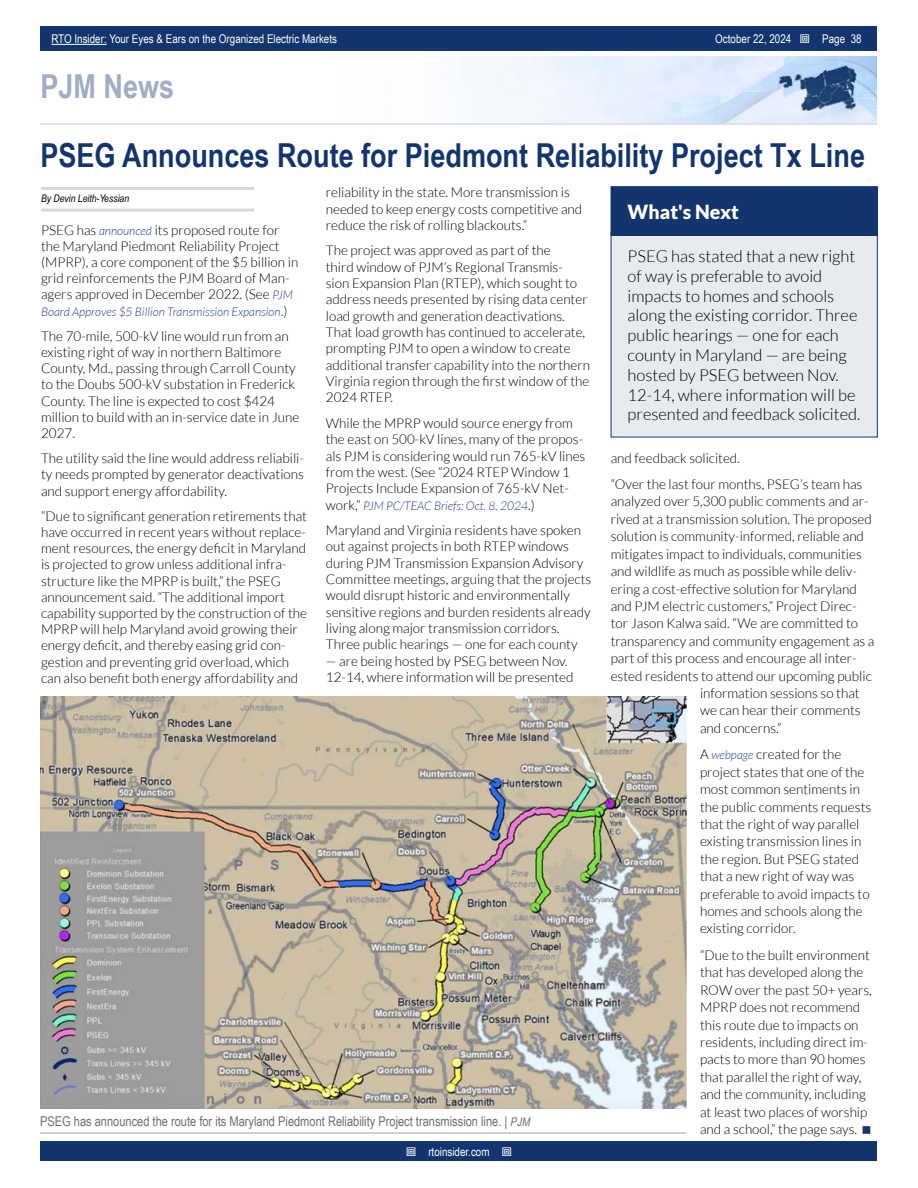
<style>
.page{position:relative;width:918px;height:1188px;background:#fff}
.page>*{position:absolute;margin:0;border:0;box-sizing:border-box;transform-origin:0 0}
.t1{font:700 33px "Arial Narrow";color:#11356c}
.t2{font:700 33px "Arial Narrow";color:#a0aec4}
.t3{font:900 19.5px "Lato";color:#fff}
.t4{font:300 16.5px/19.8px "Lato";color:#000}
.t5{font:300 13.5px/16.4px "Lato";color:#000}
.t6{font:13.5px "Arial Narrow";color:#6d6e71}
.t7{font:12px "Arial Narrow";color:#fff}
.t8{font:italic 300 12px "Lato";color:#25408f}
.t9{font:italic 10.5px "Arial Narrow";color:#000}
.s1{font-style:italic;font-size:12px;color:#25408f}
.s2{font-style:normal;font-size:13.5px;color:#000}
.s3{font-style:italic;font-size:12px}
</style>
<div class="page">
<div style="left:41px;top:1142px;width:836px;height:19px;background:#11356c"></div>
<div style="left:41px;top:27px;width:836px;height:24px;background:#11356c"></div>
<hr style="left:51px;top:44px;width:56px;height:1px;background:#fff">
<img style="left:491px;top:56px;width:386px;height:67px">
<hr style="left:40px;top:123px;width:837px;height:2px;background:#d6deec">
<hr style="left:41px;top:187px;width:213px;height:3px;background:#d8d8d8">
<hr style="left:41px;top:209px;width:213px;height:3px;background:#d8d8d8">
<div style="left:611px;top:232px;width:266px;height:205px;background:#e7ebf0"></div>
<div style="left:611px;top:232px;width:267px;height:205px;border:1px solid #11356c"></div>
<div style="left:611px;top:187px;width:266px;height:48px;background:#11356c"></div>
<div style="left:611px;top:186px;width:267px;height:50px;border:1px solid #11356c"></div>
<hr style="left:40px;top:1132px;width:647px;height:2px;background:#bfbfbf">
<img style="left:41px;top:696px;width:646px;height:412px">
<p class="t7" style="left:51px;top:30px;width:287px">RTO Insider: Your Eyes &amp; Ears on the Organized Electric Markets</p>
<p class="t7" style="left:715px;top:30px;width:78px">October 22, 2024</p>
<p class="t7" style="left:822px;top:30px;width:41px">Page 38</p>
<h1 class="t2" style="left:40px;top:61px;width:135px">PJM News</h1>
<h1 class="t1" style="left:40px;top:131px;width:826px">PSEG Announces Route for Piedmont Reliability Project Tx Line</h1>
<p class="t9" style="left:41px;top:191px;width:90px">By Devin Leith-Yessian</p>
<p class="t5" style="left:41px;top:222px;width:259px">PSEG has <span class="s1">announced</span> its proposed route for the Maryland Piedmont Reliability Project (MPRP), a core component of the $5 billion in grid reinforcements the PJM Board of Man&shy;agers approved in December 2022. (See <span class="s1">PJM</span></p>
<p class="t8" style="left:41px;top:305px;width:248px">Board Approves $5 Billion Transmission Expansion<span class="s2">.)</span></p>
<p class="t5" style="left:41px;top:328px;width:260px">The 70-mile, 500-kV line would run from an existing right of way in northern Baltimore County, Md., passing through Carroll County to the Doubs 500-kV substation in Frederick County. The line is expected to cost $424 million to build with an in-service date in June 2027.</p>
<p class="t5" style="left:41px;top:450px;width:265px;text-align:justify">The utility said the line would address reliabili&shy;ty needs prompted by generator deactivations and support energy affordability.</p>
<p class="t5" style="left:41px;top:508px;width:268px">“Due to significant generation retirements that have occurred in recent years without replace&shy;ment resources, the energy deficit in Maryland is projected to grow unless additional infra&shy;structure like the MPRP is built,” the PSEG announcement said. “The additional import capability supported by the construction of the MPRP will help Maryland avoid growing their energy deficit, and thereby easing grid con&shy;gestion and preventing grid overload, which can also benefit both energy affordability and</p>
<p class="t5" style="left:326px;top:184px;width:258px">reliability in the state. More transmission is needed to keep energy costs competitive and reduce the risk of rolling blackouts.”</p>
<p class="t5" style="left:326px;top:242px;width:266px">The project was approved as part of the<br>third window of PJM’s Regional Transmis-<br>sion Expansion Plan (RTEP), which sought to address needs presented by rising data center load growth and generation deactivations.<br>That load growth has continued to accelerate, prompting PJM to open a window to create additional transfer capability into the northern Virginia region through the first window of the 2024 RTEP.</p>
<p class="t5" style="left:326px;top:415px;width:261px">While the MPRP would source energy from the east on 500-kV lines, many of the propos&shy;als PJM is considering would run 765-kV lines from the west. (See “2024 RTEP Window 1<br>Projects Include Expansion of 765-kV Net-</p>
<p class="t8" style="left:326px;top:499px;width:210px"><span class="s2">work,”</span> PJM PC/TEAC Briefs: Oct. 8, 2024<span class="s2">.)</span></p>
<p class="t5" style="left:326px;top:522px;width:267px">Maryland and Virginia residents have spoken out against projects in both RTEP windows during PJM Transmission Expansion Advisory Committee meetings, arguing that the projects would disrupt historic and environmentally sensitive regions and burden residents already living along major transmission corridors.<br>Three public hearings — one for each county</p>
<p class="t5" style="left:326px;top:653px;width:249px">— are being hosted by PSEG between Nov.<br>12-14, where information will be presented</p>
<h2 class="t3" style="left:628px;top:200px;width:113px">What's Next</h2>
<p class="t4" style="left:628px;top:246px;width:233px">PSEG has stated that a new right of way is preferable to avoid impacts to homes and schools along the existing corridor. Three public hearings — one for each county in Maryland — are being hosted by PSEG between Nov.<br>12-14, where information will be presented and feedback solicited.</p>
<p class="t5" style="left:611px;top:445px;width:253px;line-height:26.4px">and feedback solicited.<br>“Over the last four months, PSEG’s team has</p>
<p class="t5" style="left:611px;top:494px;width:259px">analyzed over 5,300 public comments and ar-</p>
<p class="t5" style="left:611px;top:511px;width:263px">rived at a transmission solution. The proposed</p>
<p class="t5" style="left:611px;top:528px;width:255px">solution is community-informed, reliable and</p>
<p class="t5" style="left:611px;top:546px;width:253px">mitigates impact to individuals, communities</p>
<p class="t5" style="left:611px;top:563px;width:248px">and wildlife as much as possible while deliv-</p>
<p class="t5" style="left:611px;top:581px;width:248px">ering a cost-effective solution for Maryland</p>
<p class="t5" style="left:611px;top:598px;width:247px">and PJM electric customers,” Project Direc-</p>
<p class="t5" style="left:611px;top:615px;width:249px">tor Jason Kalwa said. “We are committed to</p>
<p class="t5" style="left:611px;top:633px;width:265px">transparency and community engagement as a</p>
<p class="t5" style="left:611px;top:650px;width:248px">part of this process and encourage all inter-</p>
<p class="t5" style="left:611px;top:668px;width:263px">ested residents to attend our upcoming public</p>
<p class="t5" style="left:700px;top:685px;width:161px">information sessions so that</p>
<p class="t5" style="left:700px;top:703px;width:162px">we can hear their comments</p>
<p class="t5" style="left:700px;top:720px;width:83px">and concerns.”</p>
<p class="t5" style="left:700px;top:746px;width:173px;line-height:17.4px">A <span class="s1">webpage</span> created for the project states that one of the most common sentiments in the public comments requests that the right of way parallel existing transmission lines in the region. But PSEG stated that a new right of way was preferable to avoid impacts to homes and schools along the existing corridor.</p>
<p class="t5" style="left:700px;top:946px;width:173px;line-height:17.4px">“Due to the built environment that has developed along the<br>ROW over the past 50+ years,<br>MPRP does not recommend this route due to impacts on residents, including direct im&shy;pacts to more than 90 homes that parallel the right of way, and the community, including at least two places of worship and a school,” the page says.</p>
<p class="t6" style="left:40px;top:1111px;width:492px">PSEG has announced the route for its Maryland Piedmont Reliability Project transmission line. | <span class="s3">PJM</span></p>
<p class="t7" style="left:428px;top:1143px;width:63px">rtoinsider.com</p>
</div>
